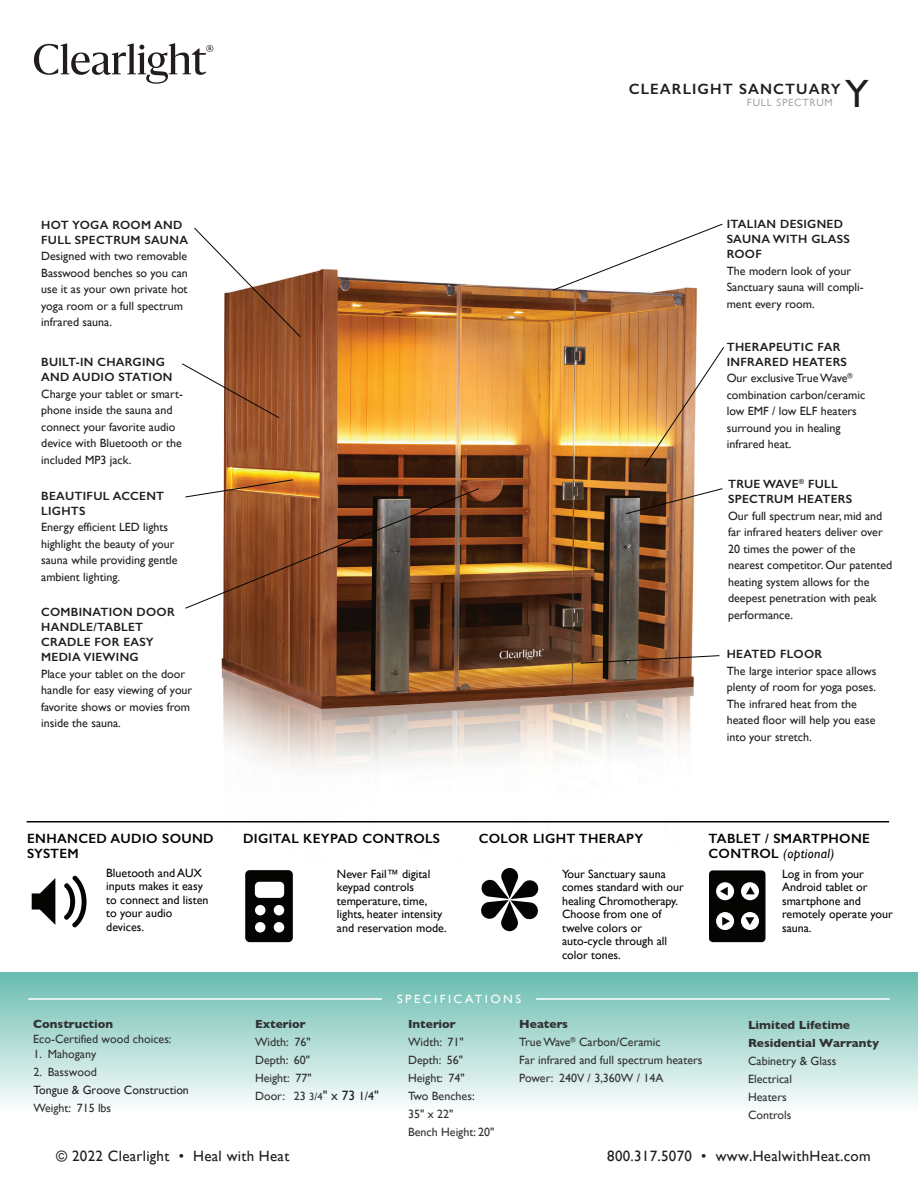
<style>
.page{position:relative;width:918px;height:1188px;background:#fff}
.page>*{position:absolute;margin:0;border:0;box-sizing:border-box;transform-origin:0 0}
.t1{font:39.45px "Gill Sans";color:#211d1e}
.t2{font:15px "Gill Sans";letter-spacing:.02em;color:#211d1e}
.t3{font:600 15px "Gill Sans";letter-spacing:.075em;color:#211d1e}
.t4{font:600 13.5px/15px "Gill Sans";letter-spacing:.025em;color:#040503}
.t5{font:12px/16.5px "Gill Sans";color:#211d1e}
.t6{font:12px/13.5px "Gill Sans";color:#040503}
.t7{font:12px/18px "Gill Sans";color:#313232}
.t8{font:600 12px/15px "Gill Sans";letter-spacing:.025em;color:#211d1e}
.t9{font:700 12px/18px "Gill Sans";color:#313232}
.t10{font:12px "Gill Sans";color:#231f20}
.t11{font:12px "Gill Sans";letter-spacing:.2em;color:#fff;scale:1.04 1}
.t12{font:10.5px "Gill Sans";letter-spacing:.075em;color:#a7a9ab}
.s1{font-weight:400;font-style:italic}
.s2{font-size:10.5px}
.s3{font-size:13.5px}
.s4{font-size:13.5px;color:#211d1e}
.s5{color:#211d1e}
.s6{font-weight:700}
</style>
<div class="page">
<img style="left:221px;top:269px;width:476px;height:500px">
<svg style="left:625px;top:488px;width:98px;height:26px"></svg>
<svg style="left:580px;top:655px;width:140px;height:9px"></svg>
<svg style="left:552px;top:224px;width:171px;height:67px"></svg>
<svg style="left:644px;top:347px;width:80px;height:119px"></svg>
<svg style="left:194px;top:228px;width:107px;height:109px"></svg>
<svg style="left:185px;top:479px;width:294px;height:130px;background:#875c42"></svg>
<svg style="left:182px;top:363px;width:97px;height:55px"></svg>
<div style="left:0;top:972px;width:918px;height:143px;background:linear-gradient(to bottom,#68bcae,#fff)"></div>
<hr style="left:537px;top:998px;width:352px;height:2px;background:#fff">
<hr style="left:29px;top:998px;width:352px;height:2px;background:#fff">
<svg style="left:34px;top:43px;width:179px;height:41px"></svg>
<hr style="left:27px;top:821px;width:862px;height:2px;background:#040503">
<div style="left:709px;top:870px;width:56px;height:72px;background:#040503;border-radius:4px"></div>
<div style="left:741px;top:882px;width:18px;height:18px;background:#fff;border-radius:50%"></div>
<svg style="left:746px;top:887px;width:9px;height:7px"></svg>
<div style="left:741px;top:912px;width:18px;height:18px;background:#fff;border-radius:50%"></div>
<svg style="left:745px;top:917px;width:9px;height:8px"></svg>
<div style="left:716px;top:912px;width:18px;height:18px;background:#fff;border-radius:50%"></div>
<svg style="left:722px;top:917px;width:8px;height:9px"></svg>
<div style="left:716px;top:882px;width:18px;height:18px;background:#fff;border-radius:50%"></div>
<svg style="left:720px;top:887px;width:8px;height:9px"></svg>
<svg style="left:481px;top:868px;width:58px;height:63px"></svg>
<svg style="left:245px;top:870px;width:48px;height:72px"></svg>
<svg style="left:32px;top:876px;width:55px;height:52px"></svg>
<h1 class="t1" style="left:845px;top:70px;width:25px">Y</h1>
<p class="t3" style="left:629px;top:80px;width:213px">CLEARLIGHT SANCTUARY</p>
<p class="t12" style="left:747px;top:96px;width:87px">FULL SPECTRUM</p>
<p class="t8" style="left:41px;top:217px;width:148px">HOT YOGA ROOM AND<br>FULL SPECTRUM SAUNA</p>
<p class="t5" style="left:41px;top:248px;width:148px">Designed with two removable<br>Basswood benches so you can use it as your own private hot yoga room or a full spectrum infrared sauna.</p>
<p class="t8" style="left:41px;top:354px;width:133px">BUILT-IN CHARGING<br>AND AUDIO STATION</p>
<p class="t5" style="left:41px;top:385px;width:143px">Charge your tablet or smart&shy;phone inside the sauna and connect your favorite audio device with Bluetooth or the included MP3 jack.</p>
<p class="t8" style="left:41px;top:488px;width:125px">BEAUTIFUL ACCENT<br>LIGHTS</p>
<p class="t5" style="left:41px;top:519px;width:138px">Energy efficient LED lights highlight the beauty of your sauna while providing gentle ambient lighting.</p>
<p class="t8" style="left:41px;top:605px;width:135px">COMBINATION DOOR<br>HANDLE/TABLET<br>CRADLE FOR EASY<br>MEDIA VIEWING</p>
<p class="t5" style="left:41px;top:665px;width:153px">Place your tablet on the door handle for easy viewing of your favorite shows or movies from inside the sauna.</p>
<p class="t8" style="left:727px;top:217px;width:125px">ITALIAN DESIGNED<br>SAUNA WITH GLASS<br>ROOF</p>
<p class="t5" style="left:727px;top:262px;width:139px">The modern look of your<br>Sanctuary sauna will compli&shy;ment every room.</p>
<p class="t8" style="left:727px;top:339px;width:122px">THERAPEUTIC FAR<br>INFRARED HEATERS</p>
<p class="t5" style="left:727px;top:370px;width:140px">Our exclusive True Wave<sup>® </sup>combination carbon/ceramic low EMF / low ELF heaters surround you in healing infrared heat.</p>
<p class="t8" style="left:728px;top:477px;width:126px">TRUE WAVE<sup>®</sup> FULL<br>SPECTRUM HEATERS</p>
<p class="t5" style="left:728px;top:507px;width:166px">Our full spectrum near, mid and far infrared heaters deliver over<br>20 times the power of the nearest competitor. Our patented heating system allows for the deepest penetration with peak performance.</p>
<p class="t8" style="left:727px;top:647px;width:97px">HEATED FLOOR</p>
<p class="t5" style="left:727px;top:663px;width:151px">The large interior space allows plenty of room for yoga poses.<br>The infrared heat from the heated floor will help you ease into your stretch.</p>
<p class="t4" style="left:27px;top:831px;width:188px">ENHANCED AUDIO SOUND<br>SYSTEM</p>
<p class="t6" style="left:106px;top:866px;width:104px">Bluetooth and AUX inputs makes it easy to connect and listen to your audio devices.</p>
<p class="t9" style="left:33px;top:1014px;width:81px">Construction</p>
<p class="t7" style="left:33px;top:1030px;width:140px">Eco-Certified wood choices:</p>
<p class="t7" style="left:34px;top:1045px;width:64px">1. Mahogany</p>
<p class="t7" style="left:34px;top:1063px;width:65px">2. Basswood</p>
<p class="t10" style="left:34px;top:1083px;width:157px">Tongue &amp; Groove Construction</p>
<p class="t7" style="left:34px;top:1099px;width:79px">Weight: 715 lbs</p>
<p class="t4" style="left:243px;top:831px;width:199px">DIGITAL KEYPAD CONTROLS</p>
<p class="t4" style="left:479px;top:831px;width:166px">COLOR LIGHT THERAPY</p>
<p class="t4" style="left:709px;top:831px;width:163px">TABLET / SMARTPHONE<br>CONTROL <span class="s1">(optional)</span></p>
<p class="t6" style="left:337px;top:867px;width:111px">Never Fail™ digital keypad controls temperature, time, lights, heater intensity and reservation mode.</p>
<p class="t6" style="left:562px;top:867px;width:123px">Your Sanctuary sauna comes standard with our healing Chromotherapy.<br>Choose from one of twelve colors or auto-cycle through all color tones.</p>
<p class="t6" style="left:782px;top:867px;width:112px">Log in from your<br>Android tablet or smartphone and remotely operate your sauna.</p>
<p class="t11" style="left:397px;top:992px;width:121px">SPECIFICATIONS</p>
<p class="t9" style="left:255px;top:1014px;width:52px">Exterior</p>
<p class="t7" style="left:255px;top:1033px;width:125px">Width: 76"<br>Depth: 60"<br>Height: 77"<br>Door: 23 <span class="s2">3/4</span><span class="s3">" x</span> <span class="s4">73</span> <span class="s5">1/4</span><span class="s3">"</span></p>
<p class="t9" style="left:408px;top:1014px;width:49px">Interior</p>
<p class="t7" style="left:408px;top:1033px;width:88px">Width: 71"<br>Depth: 56"<br>Height: 74"<br>Two Benches:<br>35" x 22"<br>Bench Height: 20"</p>
<p class="t7" style="left:519px;top:1015px;width:185px"><span class="s6">Heaters<br></span>True Wave<sup>®</sup> Carbon/Ceramic<br>Far infrared and full spectrum heaters<br>Power: 240V / 3,360W / 14A</p>
<p class="t9" style="left:748px;top:1016px;width:133px">Limited Lifetime<br>Residential Warranty</p>
<p class="t7" style="left:748px;top:1052px;width:90px">Cabinetry &amp; Glass<br>Electrical<br>Heaters<br>Controls</p>
<p class="t2" style="left:56px;top:1147px;width:235px">© 2022 Clearlight • Heal with Heat</p>
<p class="t2" style="left:607px;top:1147px;width:265px">800.317.5070 • www.HealwithHeat.com</p>
</div>
